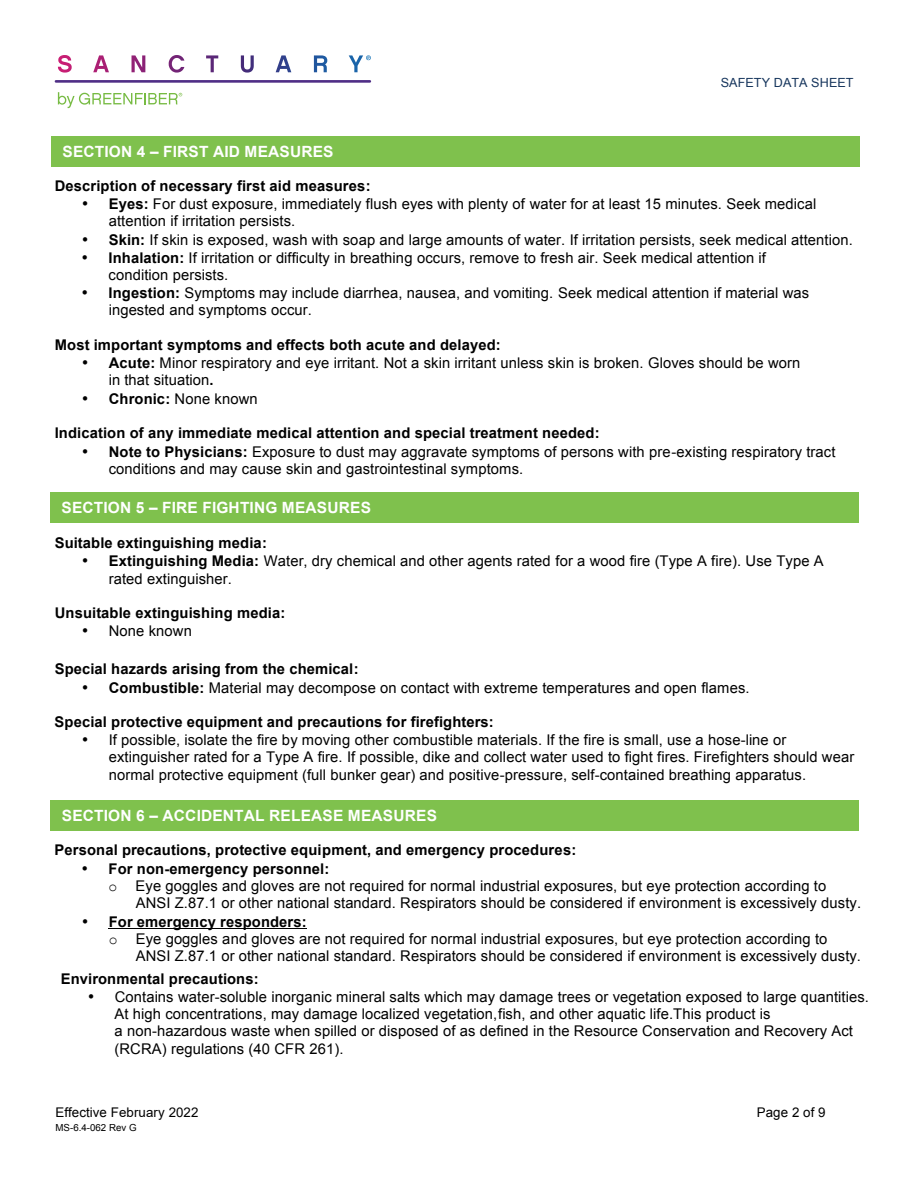
<style>
.page{position:relative;width:918px;height:1188px;background:#fff}
.page>*{position:absolute;margin:0;border:0;box-sizing:border-box;transform-origin:0 0}
.t1{font:700 15.45px "Arial";letter-spacing:.01em;color:#fff}
.t2{font:14.7px/17.2px "Arial";letter-spacing:.01em;color:#000}
.t3{font:700 14.7px "Arial";letter-spacing:.01em;color:#000}
.t4{font:13.35px "Arial";letter-spacing:.005em;color:#000}
.t5{font:12.6px "Arial";letter-spacing:.005em;color:#17365d}
.t6{font:9.75px "Arial";color:#000}
.s1{font-weight:700}
.s2{font-family:"Courier New"}
</style>
<div class="page">
<hr style="left:109px;top:929px;width:198px;height:1px;background:#000">
<div style="left:51px;top:136px;width:809px;height:30px;background:#7fc14d"></div>
<div style="left:50px;top:493px;width:809px;height:30px;background:#7fc14d"></div>
<div style="left:50px;top:800px;width:809px;height:30px;background:#7fc14d"></div>
<svg style="left:58px;top:55px;width:14px;height:18px"></svg>
<svg style="left:93px;top:55px;width:16px;height:17px"></svg>
<svg style="left:132px;top:55px;width:13px;height:17px"></svg>
<svg style="left:169px;top:55px;width:15px;height:18px"></svg>
<svg style="left:206px;top:55px;width:12px;height:17px"></svg>
<svg style="left:241px;top:55px;width:13px;height:18px"></svg>
<svg style="left:276px;top:55px;width:15px;height:17px"></svg>
<svg style="left:314px;top:55px;width:13px;height:17px"></svg>
<hr style="left:55px;top:80px;width:316px;height:3px;background:#4f2e86">
<svg style="left:349px;top:55px;width:22px;height:17px"></svg>
<svg style="left:58px;top:92px;width:124px;height:16px"></svg>
<p class="t1" style="left:63px;top:141px;width:273px">SECTION 4 – FIRST AID MEASURES</p>
<p class="t5" style="left:721px;top:75px;width:134px">SAFETY DATA SHEET</p>
<p class="t3" style="left:55px;top:176px;width:317px">Description of necessary first aid measures:</p>
<p class="t2" style="left:109px;top:195px;width:709px;text-indent:-27px">• <span class="s1">Eyes:</span> For dust exposure, immediately flush eyes with plenty of water for at least 15 minutes. Seek medical attention if irritation persists.</p>
<p class="t2" style="left:82px;top:231px;width:773px">• <span class="s1">Skin:</span> If skin is exposed, wash with soap and large amounts of water. If irritation persists, seek medical attention.</p>
<p class="t2" style="left:109px;top:249px;width:659px;text-indent:-27px">• <span class="s1">Inhalation:</span> If irritation or difficulty in breathing occurs, remove to fresh air. Seek medical attention if condition persists.</p>
<p class="t2" style="left:109px;top:285px;width:702px;text-indent:-27px">• <span class="s1">Ingestion:</span> Symptoms may include diarrhea, nausea, and vomiting. Seek medical attention if material was ingested and symptoms occur.</p>
<p class="t3" style="left:55px;top:335px;width:448px">Most important symptoms and effects both acute and delayed:</p>
<p class="t2" style="left:109px;top:355px;width:693px;text-indent:-27px">• <span class="s1">Acute:</span> Minor respiratory and eye irritant. Not a skin irritant unless skin is broken. Gloves should be worn in that situation<span class="s1">.</span></p>
<p class="t2" style="left:82px;top:390px;width:178px">• <span class="s1">Chronic:</span> None known</p>
<p class="t3" style="left:55px;top:423px;width:547px">Indication of any immediate medical attention and special treatment needed:</p>
<p class="t2" style="left:109px;top:443px;width:728px;text-indent:-27px">• <span class="s1">Note to Physicians:</span> Exposure to dust may aggravate symptoms of persons with pre-existing respiratory tract conditions and may cause skin and gastrointestinal symptoms.</p>
<p class="t1" style="left:62px;top:498px;width:311px">SECTION 5 – FIRE FIGHTING MEASURES</p>
<p class="t3" style="left:55px;top:533px;width:214px">Suitable extinguishing media:</p>
<p class="t2" style="left:109px;top:553px;width:717px;text-indent:-27px">• <span class="s1">Extinguishing Media:</span> Water, dry chemical and other agents rated for a wood fire (Type A fire). Use Type A rated extinguisher.</p>
<p class="t3" style="left:55px;top:603px;width:232px">Unsuitable extinguishing media:</p>
<p class="t2" style="left:82px;top:623px;width:112px">• None known</p>
<p class="t3" style="left:55px;top:659px;width:306px">Special hazards arising from the chemical:</p>
<p class="t2" style="left:82px;top:679px;width:669px">• <span class="s1">Combustible:</span> Material may decompose on contact with extreme temperatures and open flames.</p>
<p class="t3" style="left:55px;top:712px;width:441px">Special protective equipment and precautions for firefighters:</p>
<p class="t2" style="left:109px;top:732px;width:747px;text-indent:-27px">• If possible, isolate the fire by moving other combustible materials. If the fire is small, use a hose-line or extinguisher rated for a Type A fire. If possible, dike and collect water used to fight fires. Firefighters should wear normal protective equipment (full bunker gear) and positive-pressure, self-contained breathing apparatus.</p>
<p class="t1" style="left:62px;top:805px;width:377px">SECTION 6 – ACCIDENTAL RELEASE MEASURES</p>
<p class="t3" style="left:55px;top:840px;width:523px">Personal precautions, protective equipment, and emergency procedures:</p>
<p class="t3" style="left:82px;top:859px;width:249px">• For non-emergency personnel:</p>
<p class="t2" style="left:109px;top:877px;width:719px"><span class="s2">o</span> Eye goggles and gloves are not required for normal industrial exposures, but eye protection according to</p>
<p class="t2" style="left:136px;top:895px;width:727px">ANSI Z.87.1 or other national standard. Respirators should be considered if environment is excessively dusty.</p>
<p class="t3" style="left:82px;top:912px;width:227px">• For emergency responders:</p>
<p class="t2" style="left:109px;top:930px;width:720px"><span class="s2">o</span> Eye goggles and gloves are not required for normal industrial exposures, but eye protection according to</p>
<p class="t2" style="left:136px;top:947px;width:727px">ANSI Z.87.1 or other national standard. Respirators should be considered if environment is excessively dusty.</p>
<p class="t3" style="left:61px;top:969px;width:199px">Environmental precautions:</p>
<p class="t2" style="left:115px;top:989px;width:756px;text-indent:-27px">• Contains water-soluble inorganic mineral salts which may damage trees or vegetation exposed to large quantities.<br>At high concentrations, may damage localized vegetation,fish, and other aquatic life. This product is<br>a non-hazardous waste when spilled or disposed of as defined in the Resource Conservation and Recovery Act (RCRA) regulations (40 CFR 261).</p>
<p class="t4" style="left:56px;top:1104px;width:144px">Effective February 2022</p>
<p class="t6" style="left:56px;top:1121px;width:83px">MS-6.4-062 Rev G</p>
<p class="t4" style="left:757px;top:1103px;width:70px">Page 2 of 9</p>
</div>
